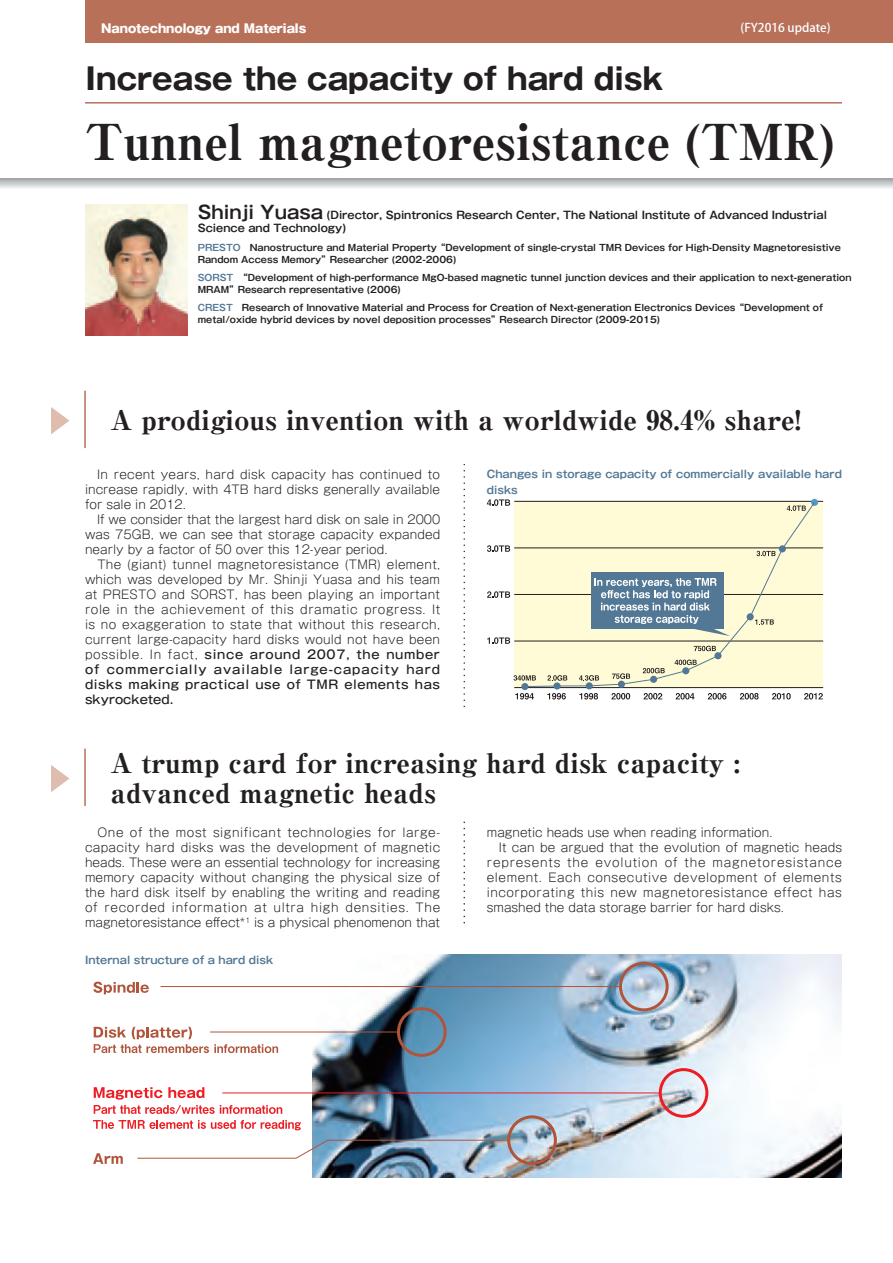
<style>
.page{position:relative;width:893px;height:1263px;background:#fff}
.page>*{position:absolute;margin:0;border:0;box-sizing:border-box;transform-origin:0 0}
.t1{font:800 49.5px "Ryumin Pro";color:#231f20;scale:.95 1}
.t2{font:700 30px "Gothic MB101 Pro";color:#231f20}
.t3{font:800 27px/30px "Ryumin Pro";color:#231f20}
.t4{font:300 12px/15px "Gothic MB101 Pro";letter-spacing:.015em;color:#231f20}
.t5{font:300 12px/15px "Gothic MB101 Pro";letter-spacing:.04em;color:#231f20}
.t6{font:800 12px "Gothic MB101 Pro";color:#fff}
.t7{font:500 12px "Koz Go Pro";color:#fff}
.t8{font:700 10.5px/13.5px "Gothic MB101 Pro De";color:#231f20}
.t9{font:700 10.5px/16.4px "Gothic MB101 Pro De";color:#537895}
.t10{font:700 9px/12px "Gothic MB101 Pro De";color:#231f20}
.s1{font-size:18px}
.s2{color:#537895}
.s3{font-weight:500}
</style>
<div class="page">
<div style="left:85px;top:0;width:808px;height:43px;background:#b87059"></div>
<hr style="left:892px;top:0;width:1px;height:43px;background:#bcbdc0">
<hr style="left:85px;top:102px;width:757px;height:2px;background:#b87059">
<svg style="left:0;top:179px;width:893px;height:9px;background:#c8cccf"></svg>
<hr style="left:84px;top:391px;width:2px;height:57px;background:#b87059">
<svg style="left:51px;top:407px;width:18px;height:27px"></svg>
<div style="left:514px;top:501px;width:309px;height:187px;background:#fffbd6"></div>
<hr style="left:514px;top:501px;width:309px;height:1px;background:#231f20">
<hr style="left:514px;top:548px;width:309px;height:1px;background:#231f20">
<hr style="left:514px;top:594px;width:309px;height:1px;background:#231f20">
<hr style="left:514px;top:641px;width:309px;height:1px;background:#231f20">
<hr style="left:514px;top:687px;width:309px;height:1px;background:#231f20">
<svg style="left:487px;top:499px;width:23px;height:7px"></svg>
<svg style="left:514px;top:675px;width:10px;height:6px"></svg>
<svg style="left:487px;top:545px;width:23px;height:7px"></svg>
<svg style="left:487px;top:591px;width:23px;height:7px"></svg>
<svg style="left:487px;top:637px;width:23px;height:7px"></svg>
<svg style="left:515px;top:693px;width:19px;height:6px"></svg>
<svg style="left:547px;top:693px;width:19px;height:6px"></svg>
<svg style="left:579px;top:693px;width:19px;height:6px"></svg>
<svg style="left:611px;top:693px;width:19px;height:6px"></svg>
<svg style="left:643px;top:693px;width:19px;height:6px"></svg>
<svg style="left:676px;top:693px;width:18px;height:6px"></svg>
<svg style="left:708px;top:693px;width:18px;height:6px"></svg>
<svg style="left:740px;top:693px;width:19px;height:6px"></svg>
<svg style="left:772px;top:693px;width:19px;height:6px"></svg>
<svg style="left:804px;top:693px;width:19px;height:6px"></svg>
<div style="left:811px;top:499px;width:7px;height:7px;background:#549aca;border-radius:50%"></div>
<div style="left:586px;top:682px;width:7px;height:7px;background:#537895;border-radius:50%"></div>
<div style="left:553px;top:682px;width:8px;height:7px;background:#537895;border-radius:50%"></div>
<div style="left:521px;top:683px;width:7px;height:7px;background:#537895;border-radius:50%"></div>
<svg style="left:524px;top:501px;width:292px;height:186px"></svg>
<hr style="left:84px;top:748px;width:2px;height:58px;background:#b87059">
<svg style="left:51px;top:765px;width:18px;height:27px"></svg>
<svg style="left:463px;top:465px;width:2px;height:241px"></svg>
<svg style="left:463px;top:822px;width:2px;height:102px"></svg>
<img style="left:85px;top:204px;width:102px;height:132px">
<img style="left:312px;top:955px;width:530px;height:223px">
<div style="left:397px;top:1007px;width:50px;height:50px;border:3px solid #b0553b;border-radius:50%"></div>
<div style="left:619px;top:962px;width:50px;height:49px;border:3px solid #b0553b;border-radius:50%"></div>
<div style="left:507px;top:1115px;width:50px;height:50px;border:3px solid #b0553b;border-radius:50%"></div>
<svg style="left:93px;top:982px;width:56px;height:12px"></svg>
<svg style="left:93px;top:1153px;width:30px;height:11px"></svg>
<svg style="left:94px;top:1027px;width:184px;height:26px"></svg>
<svg style="left:94px;top:1087px;width:188px;height:27px"></svg>
<svg style="left:93px;top:1120px;width:208px;height:10px"></svg>
<div style="left:659px;top:1068px;width:49px;height:50px;border:3px solid #ee1d23;border-radius:50%"></div>
<hr style="left:222px;top:1093px;width:438px;height:1px;background:#ee1d23">
<hr style="left:210px;top:1032px;width:188px;height:1px;background:#b0553b">
<hr style="left:161px;top:986px;width:459px;height:1px;background:#b0553b">
<img style="left:137px;top:1140px;width:372px;height:19px">
<p class="t7" style="left:741px;top:19px;width:91px">(FY2016 update)</p>
<p class="t6" style="left:101px;top:18px;width:207px">Nanotechnology and Materials</p>
<p class="t2" style="left:85px;top:54px;width:580px">Increase the capacity of hard disk</p>
<p class="t1" style="left:85px;top:102px;width:790px">Tunnel magnetoresistance (TMR)</p>
<p class="t8" style="left:198px;top:207px;width:631px"><span class="s1">Shinji Yuasa</span> (Director, Spintronics Research Center, The National Institute of Advanced Industrial<br>Science and Technology)</p>
<p class="t10" style="left:198px;top:240px;width:645px"><span class="s2">PRESTO　</span>Nanostructure and Material Property “Development of single-crystal TMR Devices for High-Density Magnetoresistive<br>Random Access Memory”Researcher (2002-2006)</p>
<p class="t10" style="left:198px;top:270px;width:655px"><span class="s2">SORST　</span>“Development of high-performance MgO-based magnetic tunnel junction devices and their application to next-generation<br>MRAM”Research representative (2006)</p>
<p class="t10" style="left:198px;top:301px;width:627px"><span class="s2">CREST　</span>Research of Innovative Material and Process for Creation of Next-generation Electronics Devices “Development of metal/oxide hybrid devices by novel deposition processes”Research Director (2009-2015)</p>
<p class="t3" style="left:111px;top:402px;width:692px">A prodigious invention with a worldwide 98.4% share!</p>
<p class="t4" style="left:85px;top:466px;width:357px">　In recent years, hard disk capacity has continued to increase rapidly, with 4TB hard disks generally available for sale in 2012.<br>　If we consider that the largest hard disk on sale in 2000 was 75GB, we can see that storage capacity expanded nearly by a factor of 50 over this 12-year period.<br>　The (giant) tunnel magnetoresistance (TMR) element, which was developed by Mr. Shinji Yuasa and his team at PRESTO and SORST, has been playing an important role in the achievement of this dramatic progress. It is no exaggeration to state that without this research, current large-capacity hard disks would not have been possible. In fact, <span class="s3">since around 2007, the number of commercially available large-capacity hard disks making practical use of TMR elements has skyrocketed.</span></p>
<p class="t9" style="left:487px;top:465px;width:357px">Changes in storage capacity of commercially available hard disks</p>
<p class="t3" style="left:111px;top:745px;width:631px">A trump card for increasing hard disk capacity : advanced magnetic heads</p>
<p class="t4" style="left:85px;top:823px;width:357px;text-align:justify">　One of the most significant technologies for large&shy;capacity hard disks was the development of magnetic heads. These were an essential technology for increasing memory capacity without changing the physical size of the hard disk itself by enabling the writing and reading of recorded information at ultra high densities. The magnetoresistance effect*<sup>1</sup> is a physical phenomenon that</p>
<p class="t5" style="left:487px;top:823px;width:357px">magnetic heads use when reading information.<br>　It can be argued that the evolution of magnetic heads represents the evolution of the magnetoresistance element. Each consecutive development of elements incorporating this new magnetoresistance effect has smashed the data storage barrier for hard disks.</p>
<p class="t9" style="left:85px;top:951px;width:190px">Internal structure of a hard disk</p>
</div>
